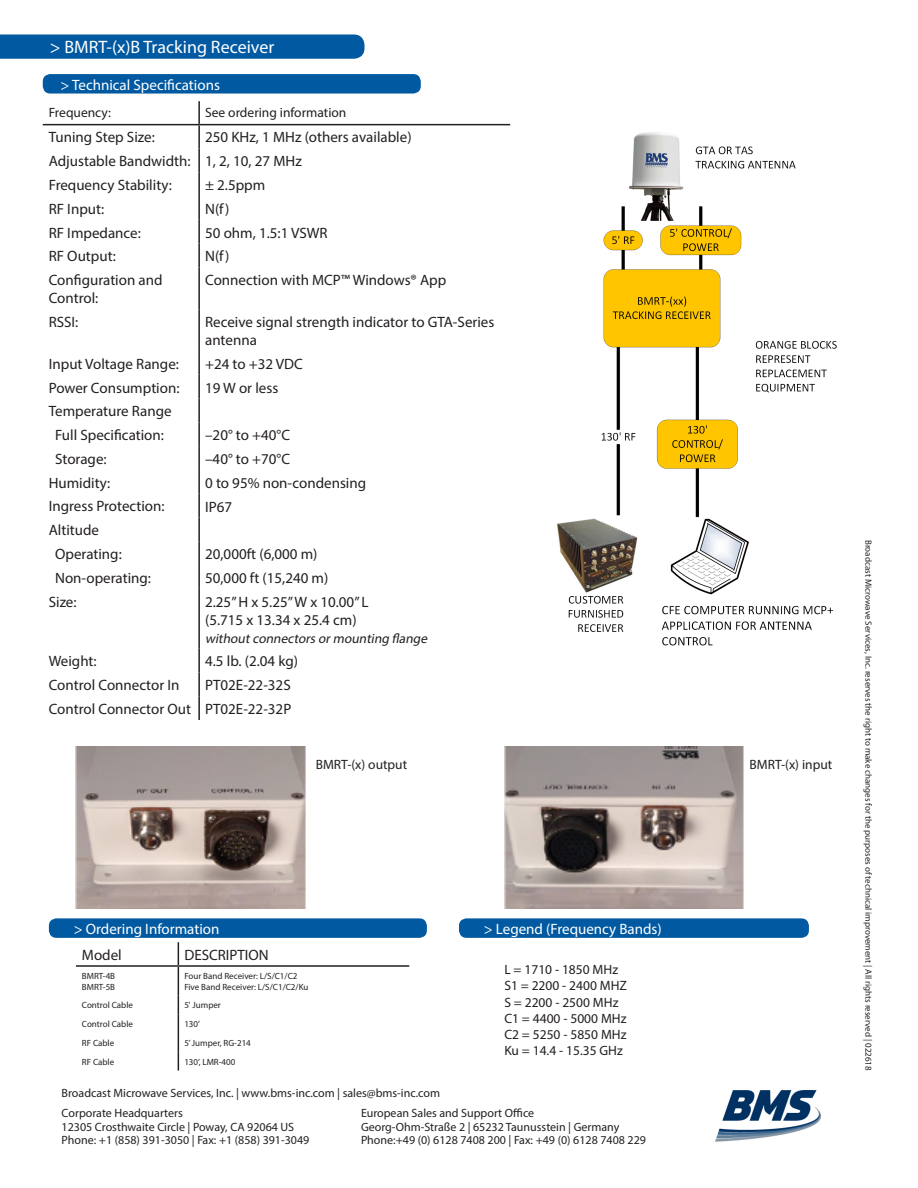
<style>
.page{position:relative;width:918px;height:1188px;background:#fff}
.page>*{position:absolute;margin:0;border:0;box-sizing:border-box;transform-origin:0 0}
.t1{font:18px "Myriad Pro";color:#fff}
.t2{font:15px/18px "Myriad Pro";color:#231f20}
.t3{font:15px "Myriad Pro";color:#fff}
.t4{font:13.5px "Myriad Pro";color:#231f20}
.t5{font:italic 13.5px "Myriad Pro";color:#231f20}
.Address_Text{font:12px "Myriad Pro";color:#231f20}
.t6{font:9px "Myriad Pro";color:#231f20}
</style>
<div class="page">
<svg style="left:0;top:34px;width:364px;height:25px;background:#095fa4"></svg>
<div style="left:43px;top:74px;width:378px;height:20px;background:#015aa1;border-radius:8px"></div>
<img style="left:715px;top:1090px;width:106px;height:52px">
<hr style="left:76px;top:965px;width:102px;height:2px;background:#231f20">
<hr style="left:178px;top:965px;width:231px;height:2px;background:#231f20">
<svg style="left:178px;top:942px;width:1px;height:129px"></svg>
<div style="left:49px;top:918px;width:378px;height:20px;background:#015aa1;border-radius:8px"></div>
<div style="left:459px;top:918px;width:350px;height:20px;background:#015aa1;border-radius:8px"></div>
<hr style="left:198px;top:101px;width:2px;height:23px;background:#231f20">
<hr style="left:43px;top:124px;width:156px;height:1px;background:#231f20">
<hr style="left:199px;top:124px;width:311px;height:1px;background:#231f20">
<hr style="left:198px;top:125px;width:2px;height:23px;background:#231f20">
<hr style="left:198px;top:148px;width:2px;height:24px;background:#231f20">
<hr style="left:198px;top:172px;width:2px;height:24px;background:#231f20">
<hr style="left:198px;top:196px;width:2px;height:24px;background:#231f20">
<hr style="left:198px;top:220px;width:2px;height:24px;background:#231f20">
<hr style="left:198px;top:244px;width:2px;height:23px;background:#231f20">
<hr style="left:198px;top:267px;width:2px;height:42px;background:#231f20">
<hr style="left:198px;top:309px;width:2px;height:42px;background:#231f20">
<hr style="left:198px;top:351px;width:2px;height:24px;background:#231f20">
<hr style="left:198px;top:375px;width:2px;height:24px;background:#231f20">
<hr style="left:198px;top:399px;width:2px;height:23px;background:#231f20">
<hr style="left:198px;top:422px;width:2px;height:24px;background:#231f20">
<hr style="left:198px;top:446px;width:2px;height:24px;background:#231f20">
<hr style="left:198px;top:470px;width:2px;height:24px;background:#231f20">
<hr style="left:198px;top:494px;width:2px;height:24px;background:#231f20">
<hr style="left:198px;top:518px;width:2px;height:23px;background:#231f20">
<hr style="left:198px;top:541px;width:2px;height:24px;background:#231f20">
<hr style="left:198px;top:565px;width:2px;height:24px;background:#231f20">
<hr style="left:198px;top:589px;width:2px;height:60px;background:#231f20">
<hr style="left:198px;top:649px;width:2px;height:23px;background:#231f20">
<hr style="left:198px;top:672px;width:2px;height:24px;background:#231f20">
<hr style="left:198px;top:696px;width:2px;height:24px;background:#231f20">
<img style="left:76px;top:746px;width:230px;height:162px">
<img style="left:504px;top:746px;width:240px;height:162px">
<img style="left:557px;top:132px;width:280px;height:514px">
<p class="t1" style="left:50px;top:36px;width:226px">&gt; BMRT-(x)B Tracking Receiver</p>
<p class="t3" style="left:61px;top:75px;width:161px">&gt; Technical Specifications</p>
<p class="t4" style="left:49px;top:104px;width:64px">Frequency:</p>
<p class="t4" style="left:205px;top:104px;width:143px">See ordering information</p>
<p class="t2" style="left:49px;top:128px;width:108px">Tuning Step Size:</p>
<p class="t2" style="left:205px;top:128px;width:208px">250 KHz, 1 MHz (others available)</p>
<p class="t2" style="left:49px;top:152px;width:143px">Adjustable Bandwidth:</p>
<p class="t2" style="left:205px;top:152px;width:98px">1, 2, 10, 27 MHz</p>
<p class="t2" style="left:49px;top:176px;width:125px">Frequency Stability:</p>
<p class="t2" style="left:205px;top:176px;width:62px">± 2.5ppm</p>
<p class="t2" style="left:49px;top:200px;width:57px">RF Input:</p>
<p class="t2" style="left:205px;top:200px;width:26px">N(f)</p>
<p class="t2" style="left:49px;top:223px;width:94px">RF Impedance:</p>
<p class="t2" style="left:205px;top:223px;width:124px">50 ohm, 1.5:1 VSWR</p>
<p class="t2" style="left:49px;top:247px;width:69px">RF Output:</p>
<p class="t2" style="left:205px;top:247px;width:26px">N(f)</p>
<p class="t2" style="left:49px;top:271px;width:115px">Configuration and<br>Control:</p>
<p class="t2" style="left:205px;top:270px;width:243px">Connection with MCP™ Windows® App</p>
<p class="t2" style="left:49px;top:313px;width:31px">RSSI:</p>
<p class="t2" style="left:205px;top:313px;width:291px">Receive signal strength indicator to GTA-Series antenna</p>
<p class="t2" style="left:49px;top:354px;width:132px">Input Voltage Range:</p>
<p class="t2" style="left:205px;top:354px;width:99px">+24 to +32 VDC</p>
<p class="t2" style="left:49px;top:378px;width:132px">Power Consumption:</p>
<p class="t2" style="left:205px;top:378px;width:75px">19 W or less</p>
<p class="t2" style="left:49px;top:402px;width:124px">Temperature Range</p>
<p class="t2" style="left:55px;top:426px;width:110px">Full Specification:</p>
<p class="t2" style="left:205px;top:426px;width:86px">–20° to +40°C</p>
<p class="t2" style="left:55px;top:450px;width:53px">Storage:</p>
<p class="t2" style="left:205px;top:450px;width:86px">–40° to +70°C</p>
<p class="t2" style="left:49px;top:473px;width:63px">Humidity:</p>
<p class="t2" style="left:205px;top:473px;width:163px">0 to 95% non-condensing</p>
<p class="t2" style="left:49px;top:497px;width:117px">Ingress Protection:</p>
<p class="t2" style="left:205px;top:497px;width:28px">IP67</p>
<p class="t2" style="left:49px;top:520px;width:52px">Altitude</p>
<p class="t2" style="left:55px;top:545px;width:68px">Operating:</p>
<p class="t2" style="left:205px;top:545px;width:114px">20,000ft (6,000 m)</p>
<p class="t2" style="left:55px;top:569px;width:97px">Non-operating:</p>
<p class="t2" style="left:205px;top:569px;width:125px">50,000 ft (15,240 m)</p>
<p class="t2" style="left:49px;top:592px;width:29px">Size:</p>
<p class="t2" style="left:205px;top:592px;width:165px">2.25” H x 5.25” W x 10.00” L</p>
<p class="t2" style="left:205px;top:610px;width:153px">(5.715 x 13.34 x 25.4 cm)</p>
<p class="t5" style="left:205px;top:630px;width:227px">withoutconnectors ormounting flange</p>
<p class="t2" style="left:49px;top:652px;width:49px">Weight:</p>
<p class="t2" style="left:205px;top:652px;width:94px">4.5 lb. (2.04 kg)</p>
<p class="t2" style="left:49px;top:676px;width:132px">Control Connector In</p>
<p class="t2" style="left:205px;top:676px;width:87px">PT02E-22-32S</p>
<p class="t2" style="left:49px;top:700px;width:144px">Control Connector Out</p>
<p class="t2" style="left:205px;top:700px;width:88px">PT02E-22-32P</p>
<p class="t4" style="left:316px;top:757px;width:93px">BMRT-(x) output</p>
<p class="t4" style="left:750px;top:757px;width:84px">BMRT-(x) input</p>
<p class="t3" style="left:74px;top:920px;width:147px">&gt; Ordering Information</p>
<p class="t2" style="left:82px;top:946px;width:41px">Model</p>
<p class="t2" style="left:184px;top:946px;width:86px">DESCRIPTION</p>
<p class="t6" style="left:82px;top:970px;width:35px">BMRT-4B</p>
<p class="t6" style="left:82px;top:981px;width:35px">BMRT-5B</p>
<p class="t6" style="left:184px;top:970px;width:115px">Four Band Receiver: L/S/C1/C2</p>
<p class="t6" style="left:184px;top:981px;width:126px">Five Band Receiver: L/S/C1/C2/Ku</p>
<p class="t6" style="left:82px;top:1000px;width:53px">Control Cable</p>
<p class="t6" style="left:184px;top:1000px;width:38px">5' Jumper</p>
<p class="t6" style="left:82px;top:1018px;width:53px">Control Cable</p>
<p class="t6" style="left:184px;top:1018px;width:17px">130’</p>
<p class="t6" style="left:82px;top:1037px;width:34px">RF Cable</p>
<p class="t6" style="left:184px;top:1037px;width:68px">5’ Jumper, RG-214</p>
<p class="t6" style="left:82px;top:1056px;width:34px">RF Cable</p>
<p class="t6" style="left:184px;top:1056px;width:53px">130’, LMR-400</p>
<p class="t3" style="left:484px;top:920px;width:179px">&gt; Legend (Frequency Bands)</p>
<p class="t4" style="left:504px;top:961px;width:115px">L = 1710 - 1850 MHz</p>
<p class="t4" style="left:504px;top:978px;width:124px">S1 = 2200 - 2400 MHZ</p>
<p class="t4" style="left:504px;top:994px;width:116px">S = 2200 - 2500 MHz</p>
<p class="t4" style="left:504px;top:1010px;width:124px">C1 = 4400 - 5000 MHz</p>
<p class="t4" style="left:504px;top:1026px;width:124px">C2 = 5250 - 5850 MHz</p>
<p class="t4" style="left:504px;top:1042px;width:120px">Ku = 14.4 - 15.35 GHz</p>
<p class="Address_Text" style="left:62px;top:1085px;width:380px">Broadcast Microwave Services, Inc. | www.bms-inc.com | sales@bms-inc.com</p>
<p class="Address_Text" style="left:62px;top:1106px;width:123px">Corporate Headquarters</p>
<p class="Address_Text" style="left:62px;top:1119px;width:234px">12305 Crosthwaite Circle | Poway, CA 92064 US</p>
<p class="Address_Text" style="left:62px;top:1133px;width:249px">Phone: +1 (858) 391-3050 | Fax: +1 (858) 391-3049</p>
<p class="Address_Text" style="left:361px;top:1106px;width:175px">European Sales and Support Office</p>
<p class="Address_Text" style="left:361px;top:1119px;width:260px">Georg-Ohm-Straße 2 | 65232 Taunusstein | Germany</p>
<p class="Address_Text" style="left:361px;top:1133px;width:287px">Phone:+49 (0) 6128 7408 200 | Fax: +49 (0) 6128 7408 229</p>
<p class="t6" style="left:874px;top:540px;width:532px;rotate:90deg">Broadcast Microwave Services, Inc. reserves the right to make changes for the purposes of technical improvement | All rights reserved | 022618</p>
</div>
